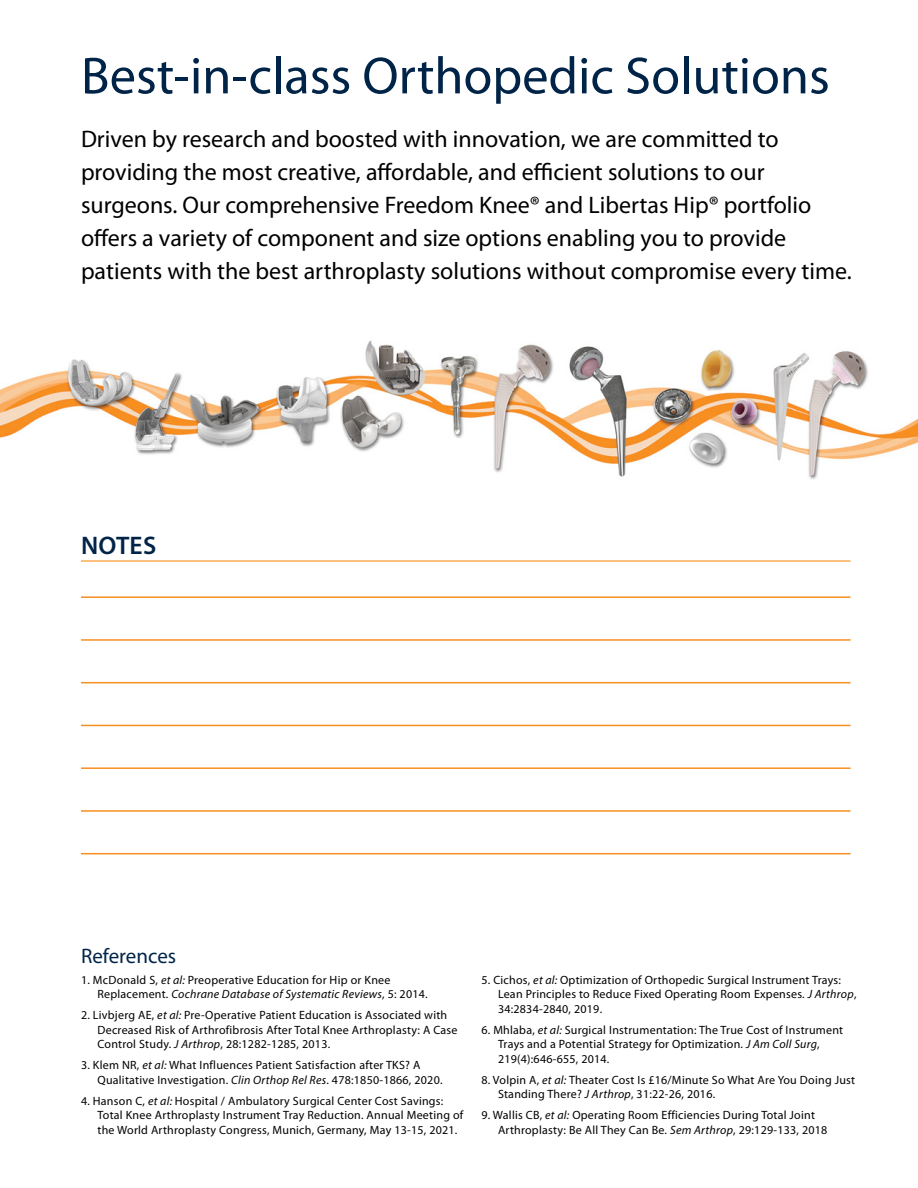
<style>
.page{position:relative;width:918px;height:1188px;background:#fff}
.page>*{position:absolute;margin:0;border:0;box-sizing:border-box;transform-origin:0 0}
.headers{font:52.5px "Myriad Pro";color:#002448}
.subheads{font:600 25.5px "Myriad Pro";letter-spacing:.01em;color:#002448}
.intro_paragraphs{font:24px/33px "Myriad Pro";color:#000}
.header_3{font:21px "Myriad Pro";color:#002448}
.footnotes{font:12px/14.4px "Myriad Pro";letter-spacing:.02em;color:#000}
.s1{font-style:italic}
</style>
<div class="page">
<hr style="left:81px;top:560px;width:769px;height:2px;background:#f78f1e">
<hr style="left:81px;top:596px;width:769px;height:2px;background:#f78f1e">
<hr style="left:81px;top:639px;width:769px;height:2px;background:#f78f1e">
<hr style="left:81px;top:682px;width:769px;height:1px;background:#f78f1e">
<hr style="left:81px;top:725px;width:769px;height:1px;background:#f78f1e">
<hr style="left:81px;top:767px;width:769px;height:2px;background:#f78f1e">
<hr style="left:81px;top:810px;width:769px;height:2px;background:#f78f1e">
<hr style="left:81px;top:853px;width:769px;height:1px;background:#f78f1e">
<img style="left:0;top:340px;width:918px;height:140px">
<p class="headers" style="left:81px;top:43px;width:750px">Best-in-class Orthopedic Solutions</p>
<p class="intro_paragraphs" style="left:81px;top:122px;width:772px">Driven by research and boosted with innovation, we are committed to providing the most creative, affordable, and efficient solutions to our surgeons. Our comprehensive Freedom Knee® and Libertas Hip® portfolio offers a variety of component and size options enabling you to provide patients with the best arthroplasty solutions without compromise every time.</p>
<p class="subheads" style="left:81px;top:529px;width:77px">NOTES</p>
<p class="header_3" style="left:81px;top:943px;width:97px">References</p>
<p class="footnotes" style="left:98px;top:972px;width:332px;text-indent:-16px">1. McDonald S, <span class="s1">et al:</span> Preoperative Education for Hip or Knee<br>Replacement. <span class="s1">Cochrane Database of Systematic Reviews</span>, 5: 2014.</p>
<p class="footnotes" style="left:98px;top:1008px;width:362px;text-indent:-16px">2. Livbjerg AE, <span class="s1">et al:</span> Pre-Operative Patient Education is Associated with<br>Decreased Risk of Arthrofibrosis After Total Knee Arthroplasty: A Case<br>Control Study. <span class="s1">J Arthrop</span>, 28:1282-1285, 2013.</p>
<p class="footnotes" style="left:98px;top:1058px;width:347px;text-indent:-16px">3. Klem NR, <span class="s1">et al:</span> What Influences Patient Satisfaction after TKS? A<br>Qualitative Investigation. <span class="s1">Clin Orthop Rel Res</span>. 478:1850-1866, 2020.</p>
<p class="footnotes" style="left:98px;top:1093px;width:367px;text-indent:-16px">4. Hanson C, <span class="s1">et al:</span> Hospital / Ambulatory Surgical Center Cost Savings:<br>Total Knee Arthroplasty Instrument Tray Reduction. Annual Meeting of the World Arthroplasty Congress, Munich, Germany, May 13-15, 2021.</p>
<p class="footnotes" style="left:498px;top:972px;width:360px;text-indent:-16px">5. Cichos, <span class="s1">et al:</span> Optimization of Orthopedic Surgical Instrument Trays:<br>Lean Principles to Reduce Fixed Operating Room Expenses. <span class="s1">J Arthrop</span>,<br>34:2834-2840, 2019.</p>
<p class="footnotes" style="left:498px;top:1022px;width:347px;text-indent:-16px">6. Mhlaba, <span class="s1">et al:</span> Surgical Instrumentation: The True Cost of Instrument<br>Trays and a Potential Strategy for Optimization. <span class="s1">J Am Coll Surg</span>,<br>219(4):646-655, 2014.</p>
<p class="footnotes" style="left:498px;top:1072px;width:359px;text-indent:-16px">8. Volpin A, <span class="s1">et al:</span> Theater Cost Is £16/Minute So What Are You Doing Just<br>Standing There? <span class="s1">J Arthrop</span>, 31:22-26, 2016.</p>
<p class="footnotes" style="left:498px;top:1108px;width:331px;text-indent:-16px">9. Wallis CB, <span class="s1">et al:</span> Operating Room Efficiencies During Total Joint<br>Arthroplasty: Be All They Can Be. <span class="s1">Sem Arthrop</span>, 29:129-133, 2018</p>
</div>
